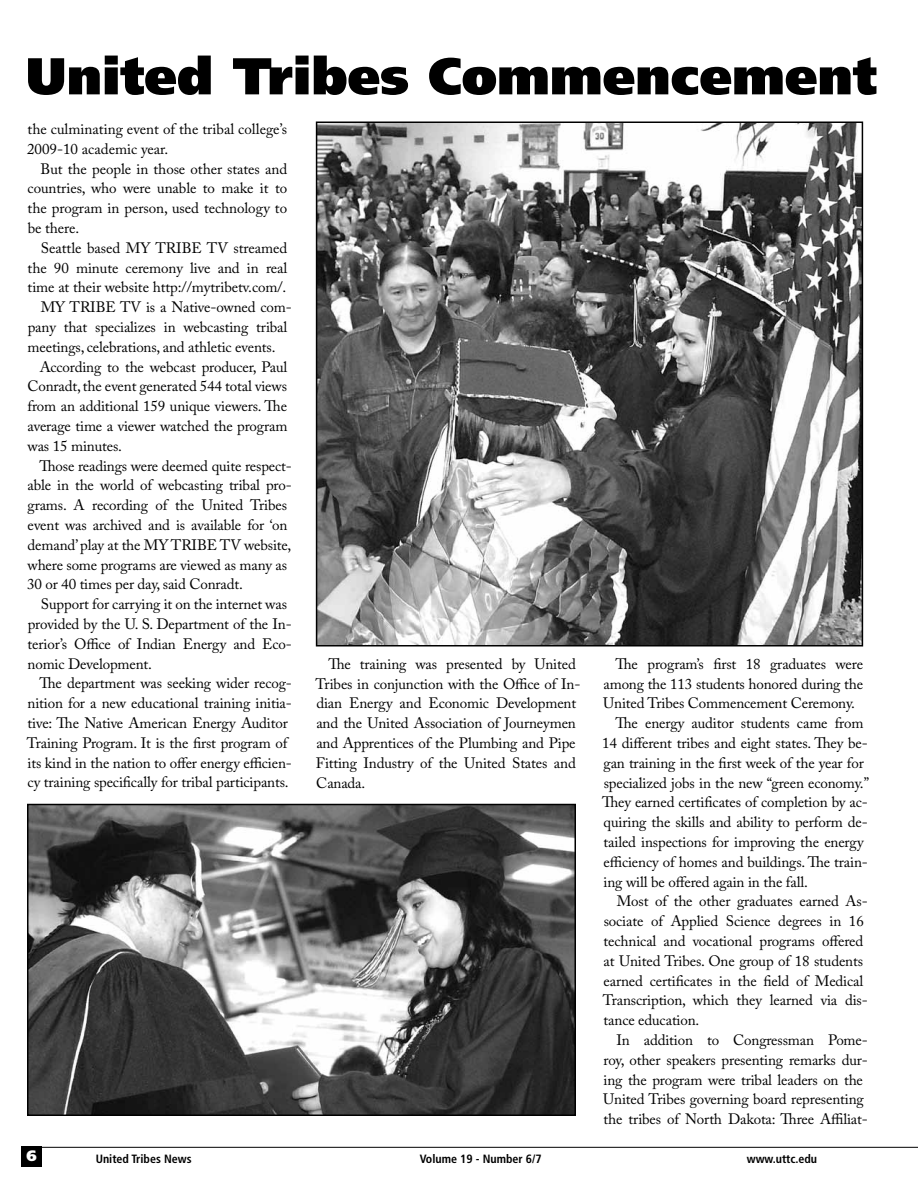
<style>
.page{position:relative;width:918px;height:1188px;background:#fff}
.page>*{position:absolute;margin:0;border:0;box-sizing:border-box;transform-origin:0 0}
.Headline{font:900 51.75px "Frutiger";color:#000}
.Body_Text{font:15px/19.8px "Adobe Caslon Pro";letter-spacing:-.01em;color:#000}
.t1{font:900 15px "Frutiger";color:#fff}
.t2{font:700 condensed 12px "Frutiger";color:#000}
</style>
<div class="page">
<div style="left:21px;top:1146px;width:21px;height:21px;background:#000"></div>
<hr style="left:22px;top:1147px;width:896px;height:1px;background:#000">
<img style="left:30px;top:807px;width:543px;height:306px">
<div style="left:27px;top:804px;width:549px;height:312px;border:2px solid #000"></div>
<img style="left:319px;top:125px;width:541px;height:518px">
<div style="left:316px;top:122px;width:547px;height:524px;border:2px solid #000"></div>
<p class="Headline" style="left:26px;top:45px;width:853px">United Tribes Commencement</p>
<p class="Body_Text" style="left:27px;top:119px;width:262px">the culminating event of the tribal college’s<br>2009-10 academic year.</p>
<p class="Body_Text" style="left:28px;top:159px;width:261px;text-align:justify;text-indent:13px">But the people in those other states and countries, who were unable to make it to the program in person, used technology to be there.</p>
<p class="Body_Text" style="left:28px;top:238px;width:261px;text-align:justify;text-indent:13px">Seattle based MY TRIBE TV streamed the 90 minute ceremony live and in real time at their website http://mytribetv.com/.</p>
<p class="Body_Text" style="left:28px;top:297px;width:266px;text-indent:13px">MY TRIBE TV is a Native-owned com&shy;pany that specializes in webcasting tribal meetings, celebrations, and athletic events.</p>
<p class="Body_Text" style="left:27px;top:357px;width:261px;text-align:justify;text-indent:12px">According to the webcast producer, Paul Conradt, the event generated 544 total views from an additional 159 unique viewers. The average time a viewer watched the program was 15 minutes.</p>
<p class="Body_Text" style="left:27px;top:456px;width:266px;text-indent:13px">Those readings were deemed quite respect&shy;able in the world of webcasting tribal pro&shy;grams. A recording of the United Tribes event was archived and is available for ‘on demand’ play at the MY TRIBE TV website, where some programs are viewed as many as 30 or 40 times per day, said Conradt.</p>
<p class="Body_Text" style="left:28px;top:594px;width:266px;text-indent:13px">Support for carrying it on the internet was provided by the U. S. Department of the In&shy;terior’s Office of Indian Energy and Eco&shy;nomic Development.</p>
<p class="Body_Text" style="left:27px;top:673px;width:267px;text-indent:13px">The department was seeking wider recog&shy;nition for a new educational training initia&shy;tive: The Native American Energy Auditor Training Program. It is the first program of its kind in the nation to offer energy efficien&shy;cy training specifically for tribal participants.</p>
<p class="Body_Text" style="left:316px;top:654px;width:266px;text-indent:13px">The training was presented by United Tribes in conjunction with the Office of In&shy;dian Energy and Economic Development and the United Association of Journeymen and Apprentices of the Plumbing and Pipe Fitting Industry of the United States and Canada.</p>
<p class="Body_Text" style="left:603px;top:654px;width:261px;text-align:justify;text-indent:12px">The program’s first 18 graduates were among the 113 students honored during the United Tribes Commencement Ceremony.</p>
<p class="Body_Text" style="left:602px;top:713px;width:269px;text-indent:14px">The energy auditor students came from 14 different tribes and eight states. They be&shy;gan training in the first week of the year for specialized jobs in the new “green economy.” They earned certificates of completion by ac&shy;quiring the skills and ability to perform de&shy;tailed inspections for improving the energy efficiency of homes and buildings. The train&shy;ing will be offered again in the fall.</p>
<p class="Body_Text" style="left:603px;top:891px;width:267px;text-indent:14px">Most of the other graduates earned As&shy;sociate of Applied Science degrees in 16 technical and vocational programs offered at United Tribes. One group of 18 students earned certificates in the field of Medical Transcription, which they learned via dis&shy;tance education.</p>
<p class="Body_Text" style="left:603px;top:1030px;width:266px;text-indent:13px">In addition to Congressman Pome&shy;roy, other speakers presenting remarks dur&shy;ing the program were tribal leaders on the United Tribes governing board representing the tribes of North Dakota: Three Affiliat-</p>
<p class="t1" style="left:27px;top:1147px;width:12px">6</p>
<p class="t2" style="left:96px;top:1151px;width:97px">United Tribes News</p>
<p class="t2" style="left:420px;top:1151px;width:123px">Volume 19 - Number 6/7</p>
<p class="t2" style="left:747px;top:1151px;width:72px">www.uttc.edu</p>
</div>
